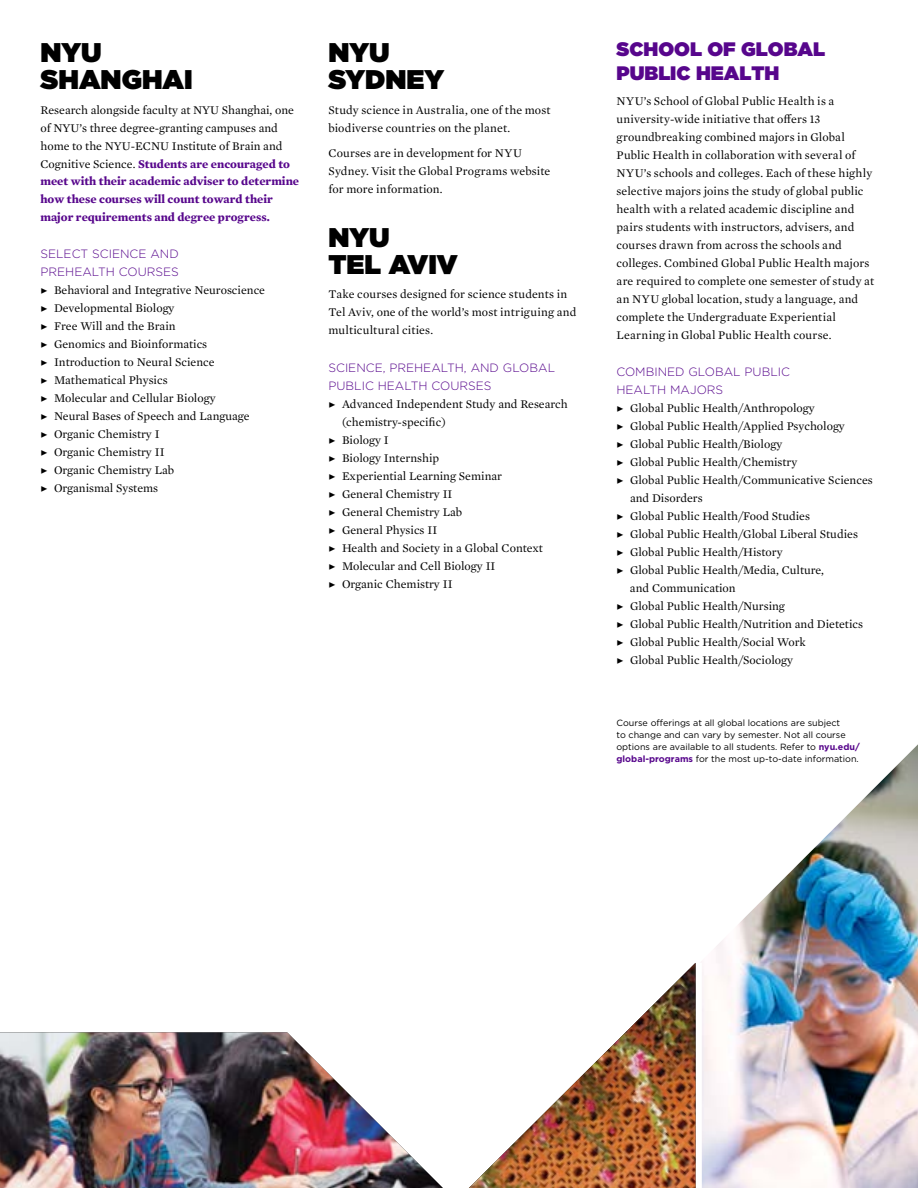
<style>
.page{position:relative;width:918px;height:1188px;background:#fff}
.page>*{position:absolute;margin:0;border:0;box-sizing:border-box;transform-origin:0 0}
.Site_Header{font:900 27px/27px "Gotham";color:#000}
.GPH_Header{font:900 19.5px/24px "Gotham";color:#57068c}
.Body{font:12px/18px "Mercury Text G1";color:#000}
.Course_Subhead{font:300 12px/18px "Gotham";color:#57068c}
.Footer_Note{font:9px/12px "Gotham";color:#000}
.s1{font-weight:700;color:#57068c}
.s2{font-family:"Minion Pro"}
</style>
<div class="page">
<img style="left:0;top:1032px;width:443px;height:156px">
<img style="left:469px;top:963px;width:227px;height:225px">
<img style="left:702px;top:744px;width:216px;height:444px">
<h1 class="Site_Header" style="left:40px;top:39px;width:154px">NYU<br>SHANGHAI</h1>
<p class="Body" style="left:40px;top:100px;width:260px">Research alongside faculty at NYU Shanghai, one of NYU’s three degree-granting campuses and home to the NYU-ECNU Institute of Brain and Cognitive Science. <span class="s1">Students are encouraged to meet with their academic adviser to determine how these courses will count toward their major requirements and degree progress.</span></p>
<h2 class="Course_Subhead" style="left:40px;top:245px;width:140px">SELECT SCIENCE AND<br>PREHEALTH COURSES</h2>
<p class="Body" style="left:40px;top:281px;width:226px"><span class="s2">▶</span> Behavioral and Integrative Neuroscience</p>
<p class="Body" style="left:40px;top:299px;width:136px"><span class="s2">▶</span> Developmental Biology</p>
<p class="Body" style="left:40px;top:317px;width:137px"><span class="s2">▶</span> Free Will and the Brain</p>
<p class="Body" style="left:40px;top:335px;width:168px"><span class="s2">▶</span> Genomics and Bioinformatics</p>
<p class="Body" style="left:40px;top:353px;width:176px"><span class="s2">▶</span> Introduction to Neural Science</p>
<p class="Body" style="left:40px;top:371px;width:129px"><span class="s2">▶</span> Mathematical Physics</p>
<p class="Body" style="left:40px;top:389px;width:177px"><span class="s2">▶</span> Molecular and Cellular Biology</p>
<p class="Body" style="left:40px;top:407px;width:211px"><span class="s2">▶</span> Neural Bases of Speech and Language</p>
<p class="Body" style="left:40px;top:425px;width:121px"><span class="s2">▶</span> Organic Chemistry I</p>
<p class="Body" style="left:40px;top:443px;width:126px"><span class="s2">▶</span> Organic Chemistry II</p>
<p class="Body" style="left:40px;top:461px;width:135px"><span class="s2">▶</span> Organic Chemistry Lab</p>
<p class="Body" style="left:40px;top:479px;width:119px"><span class="s2">▶</span> Organismal Systems</p>
<h1 class="Site_Header" style="left:328px;top:39px;width:117px">NYU<br>SYDNEY</h1>
<p class="Body" style="left:328px;top:100px;width:224px">Study science in Australia, one of the most biodiverse countries on the planet.</p>
<p class="Body" style="left:328px;top:143px;width:223px">Courses are in development for NYU<br>Sydney. Visit the Global Programs website for more information.</p>
<h1 class="Site_Header" style="left:328px;top:223px;width:131px">NYU<br>TEL AVIV</h1>
<p class="Body" style="left:328px;top:285px;width:249px">Take courses designed for science students in<br>Tel Aviv, one of the world’s most intriguing and multicultural cities.</p>
<h2 class="Course_Subhead" style="left:328px;top:358px;width:228px">SCIENCE, PREHEALTH, AND GLOBAL<br>PUBLIC HEALTH COURSES</h2>
<p class="Body" style="left:342px;top:394px;width:227px;text-indent:-14px"><span class="s2">▶</span> Advanced Independent Study and Research (chemistry-specific)</p>
<p class="Body" style="left:328px;top:430px;width:62px"><span class="s2">▶</span> Biology I</p>
<p class="Body" style="left:328px;top:448px;width:112px"><span class="s2">▶</span> Biology Internship</p>
<p class="Body" style="left:328px;top:466px;width:175px"><span class="s2">▶</span> Experiential Learning Seminar</p>
<p class="Body" style="left:328px;top:484px;width:126px"><span class="s2">▶</span> General Chemistry II</p>
<p class="Body" style="left:328px;top:502px;width:135px"><span class="s2">▶</span> General Chemistry Lab</p>
<p class="Body" style="left:328px;top:520px;width:110px"><span class="s2">▶</span> General Physics II</p>
<p class="Body" style="left:328px;top:538px;width:216px"><span class="s2">▶</span> Health and Society in a Global Context</p>
<p class="Body" style="left:328px;top:556px;width:169px"><span class="s2">▶</span> Molecular and Cell Biology II</p>
<p class="Body" style="left:328px;top:574px;width:126px"><span class="s2">▶</span> Organic Chemistry II</p>
<h3 class="GPH_Header" style="left:616px;top:37px;width:210px">SCHOOL OF GLOBAL<br>PUBLIC HEALTH</h3>
<p class="Body" style="left:616px;top:91px;width:259px">NYU’s School of Global Public Health is a university-wide initiative that offers 13 groundbreaking combined majors in Global Public Health in collaboration with several of NYU’s schools and colleges. Each of these highly selective majors joins the study of global public health with a related academic discipline and pairs students with instructors, advisers, and courses drawn from across the schools and colleges. Combined Global Public Health majors are required to complete one semester of study at an NYU global location, study a language, and complete the Undergraduate Experiential Learning in Global Public Health course.</p>
<h2 class="Course_Subhead" style="left:616px;top:363px;width:175px">COMBINED GLOBAL PUBLIC<br>HEALTH MAJORS</h2>
<p class="Body" style="left:616px;top:399px;width:200px"><span class="s2">▶</span> Global Public Health/Anthropology</p>
<p class="Body" style="left:616px;top:417px;width:230px"><span class="s2">▶</span> Global Public Health/Applied Psychology</p>
<p class="Body" style="left:616px;top:435px;width:167px"><span class="s2">▶</span> Global Public Health/Biology</p>
<p class="Body" style="left:616px;top:453px;width:182px"><span class="s2">▶</span> Global Public Health/Chemistry</p>
<p class="Body" style="left:630px;top:471px;width:244px;text-indent:-14px"><span class="s2">▶</span> Global Public Health/Communicative Sciences and Disorders</p>
<p class="Body" style="left:616px;top:507px;width:195px"><span class="s2">▶</span> Global Public Health/Food Studies</p>
<p class="Body" style="left:616px;top:525px;width:243px"><span class="s2">▶</span> Global Public Health/Global Liberal Studies</p>
<p class="Body" style="left:616px;top:543px;width:168px"><span class="s2">▶</span> Global Public Health/History</p>
<p class="Body" style="left:630px;top:561px;width:195px;text-indent:-13px"><span class="s2">▶</span> Global Public Health/Media, Culture, and Communication</p>
<p class="Body" style="left:616px;top:597px;width:170px"><span class="s2">▶</span> Global Public Health/Nursing</p>
<p class="Body" style="left:616px;top:615px;width:248px"><span class="s2">▶</span> Global Public Health/Nutrition and Dietetics</p>
<p class="Body" style="left:616px;top:633px;width:191px"><span class="s2">▶</span> Global Public Health/Social Work</p>
<p class="Body" style="left:616px;top:651px;width:178px"><span class="s2">▶</span> Global Public Health/Sociology</p>
<p class="Footer_Note" style="left:616px;top:716px;width:245px">Course offerings at all global locations are subject<br>to change and can vary by semester. Not all course options are available to all students. Refer to <span class="s1">nyu.edu/</span></p>
<p class="Footer_Note" style="left:616px;top:752px;width:244px"><span class="s1">global-programs</span> for the most up-to-date information.</p>
</div>
